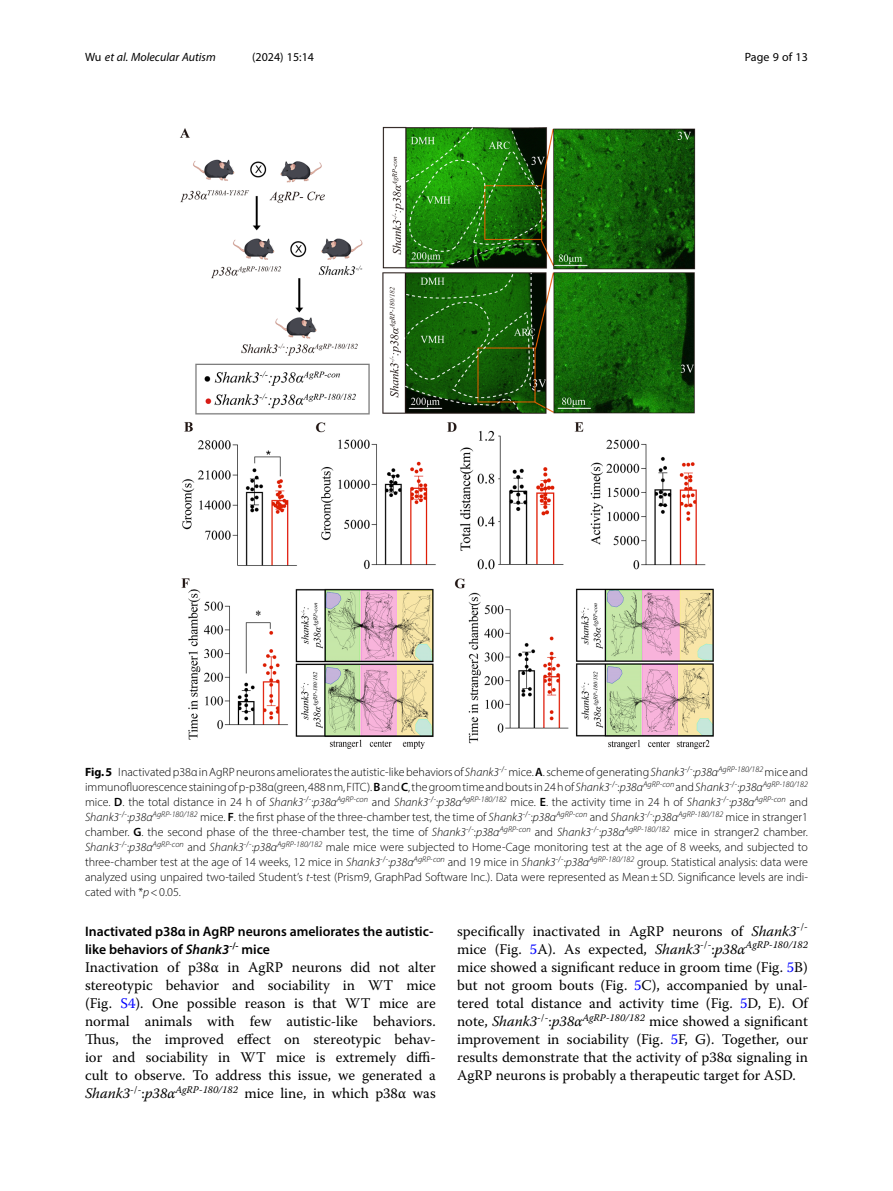
<style>
.page{position:relative;width:893px;height:1191px;background:#fff}
.page>*{position:absolute;margin:0;border:0;box-sizing:border-box;transform-origin:0 0}
.Body_Text{font:14.7px/18px "Warnock Pro";color:#000;text-align:justify}
.Head_2{font:600 13.8px/18px "Myriad Pro";color:#000}
.Figure_Caption{font:300 12px/15px "Myriad Pro";color:#000;text-align:justify}
.t1{font:italic 12px "Myriad Pro";color:#000}
.t2{font:12px "Myriad Pro";color:#000}
.s1{font-style:normal}
.s2{font-weight:700}
.s3{font-style:italic}
.s4{font-weight:600}
.s5{color:#00f}
</style>
<div class="page">
<img style="left:180px;top:126px;width:534px;height:623px">
<p class="t1" style="left:85px;top:50px;width:132px"><span class="s1">Wu</span> et al. Molecular Autism</p>
<p class="t2" style="left:252px;top:50px;width:63px">(2024) 15:14</p>
<p class="t2" style="left:745px;top:50px;width:65px">Page 9 of 13</p>
<p class="Figure_Caption" style="left:85px;top:765px;width:724px"><span class="s2">Fig. 5</span> Inactivated p38α in AgRP neurons ameliorates the autistic-like behaviors of <span class="s3">Shank3</span><sup>-/-</sup> mice. <span class="s4">A</span>. scheme of generating <span class="s3">Shank3</span><sup>-/-</sup>:<span class="s3">p38α</span><sup>AgRP-180/182</sup> mice and immunofluorescence staining of p-p38α(green, 488 nm, FITC). <span class="s4">B</span> and <span class="s4">C</span>, the groom time and bouts in 24 h of <span class="s3">Shank3</span><sup>-/-</sup>:<span class="s3">p38α</span><sup>AgRP-con</sup> and <span class="s3">Shank3</span><sup>-/-</sup>:<span class="s3">p38α</span><sup>AgRP-180/182 </sup>mice. <span class="s4">D</span>. the total distance in 24 h of <span class="s3">Shank3</span><sup>-/-</sup>:<span class="s3">p38α</span><sup>AgRP-con</sup> and <span class="s3">Shank3</span><sup>-/-</sup>:<span class="s3">p38α</span><sup>AgRP-180/182</sup> mice. <span class="s4">E</span>. the activity time in 24 h of <span class="s3">Shank3</span><sup>-/-</sup>:<span class="s3">p38α</span><sup>AgRP-con</sup> and <span class="s3">Shank3</span><sup>-/-</sup>:<span class="s3">p38α</span><sup>AgRP-180/182</sup> mice. <span class="s4">F</span>. the first phase of the three-chamber test, the time of <span class="s3">Shank3</span><sup>-/-</sup>:<span class="s3">p38α</span><sup>AgRP-con</sup> and <span class="s3">Shank3</span><sup>-/-</sup>:<span class="s3">p38α</span><sup>AgRP-180/182</sup> mice in stranger1 chamber. <span class="s4">G</span>. the second phase of the three-chamber test, the time of <span class="s3">Shank3</span><sup>-/-</sup>:<span class="s3">p38α</span><sup>AgRP-con</sup> and <span class="s3">Shank3</span><sup>-/-</sup>:<span class="s3">p38α</span><sup>AgRP-180/182</sup> mice in stranger2 chamber.<br><span class="s3">Shank3</span><sup>-/-</sup>:<span class="s3">p38α</span><sup>AgRP-con</sup> and <span class="s3">Shank3</span><sup>-/-</sup>:<span class="s3">p38α</span><sup>AgRP-180/182</sup> male mice were subjected to Home-Cage monitoring test at the age of 8 weeks, and subjected to three-chamber test at the age of 14 weeks, 12 mice in <span class="s3">Shank3</span><sup>-/-</sup>:<span class="s3">p38α</span><sup>AgRP-con</sup> and 19 mice in <span class="s3">Shank3</span><sup>-/-</sup>:<span class="s3">p38α</span><sup>AgRP-180/182</sup> group. Statistical analysis: data were analyzed using unpaired two-tailed Student’s <span class="s3">t</span>-test (Prism9, GraphPad Software Inc.). Data were represented as Mean±SD. Significance levels are indi&shy;cated with *<span class="s3">p</span>&lt;0.05.</p>
<p class="Head_2" style="left:85px;top:922px;width:350px">Inactivated p38α in AgRP neurons ameliorates the autistic&shy;like behaviors of <span class="s3">Shank3</span><sup>-/-</sup> mice</p>
<p class="Body_Text" style="left:85px;top:958px;width:352px">Inactivation of p38α in AgRP neurons did not alter stereotypic behavior and sociability in WT mice (Fig. <span class="s5">S4</span>). One possible reason is that WT mice are normal animals with few autistic-like behaviors.<br>Thus, the improved effect on stereotypic behav&shy;ior and sociability in WT mice is extremely diffi&shy;cult to observe. To address this issue, we generated a <span class="s3">Shank3</span><sup>-/-</sup>:<span class="s3">p38α</span><sup>AgRP-180/182</sup> mice line, in which p38α was</p>
<p class="Body_Text" style="left:457px;top:922px;width:352px">specifically inactivated in AgRP neurons of <span class="s3">Shank3</span><sup>-/- </sup>mice (Fig. <span class="s5">5</span>A). As expected, <span class="s3">Shank3</span><sup>-/-</sup>:<span class="s3">p38α</span><sup>AgRP-180/182 </sup>mice showed a significant reduce in groom time (Fig. <span class="s5">5</span>B) but not groom bouts (Fig. <span class="s5">5</span>C), accompanied by unal&shy;tered total distance and activity time (Fig. <span class="s5">5</span>D, E). Of note, <span class="s3">Shank3</span><sup>-/-</sup>:<span class="s3">p38α</span><sup>AgRP-180/182</sup> mice showed a significant improvement in sociability (Fig. <span class="s5">5</span>F, G). Together, our results demonstrate that the activity of p38α signaling in AgRP neurons is probably a therapeutic target for ASD.</p>
</div>
